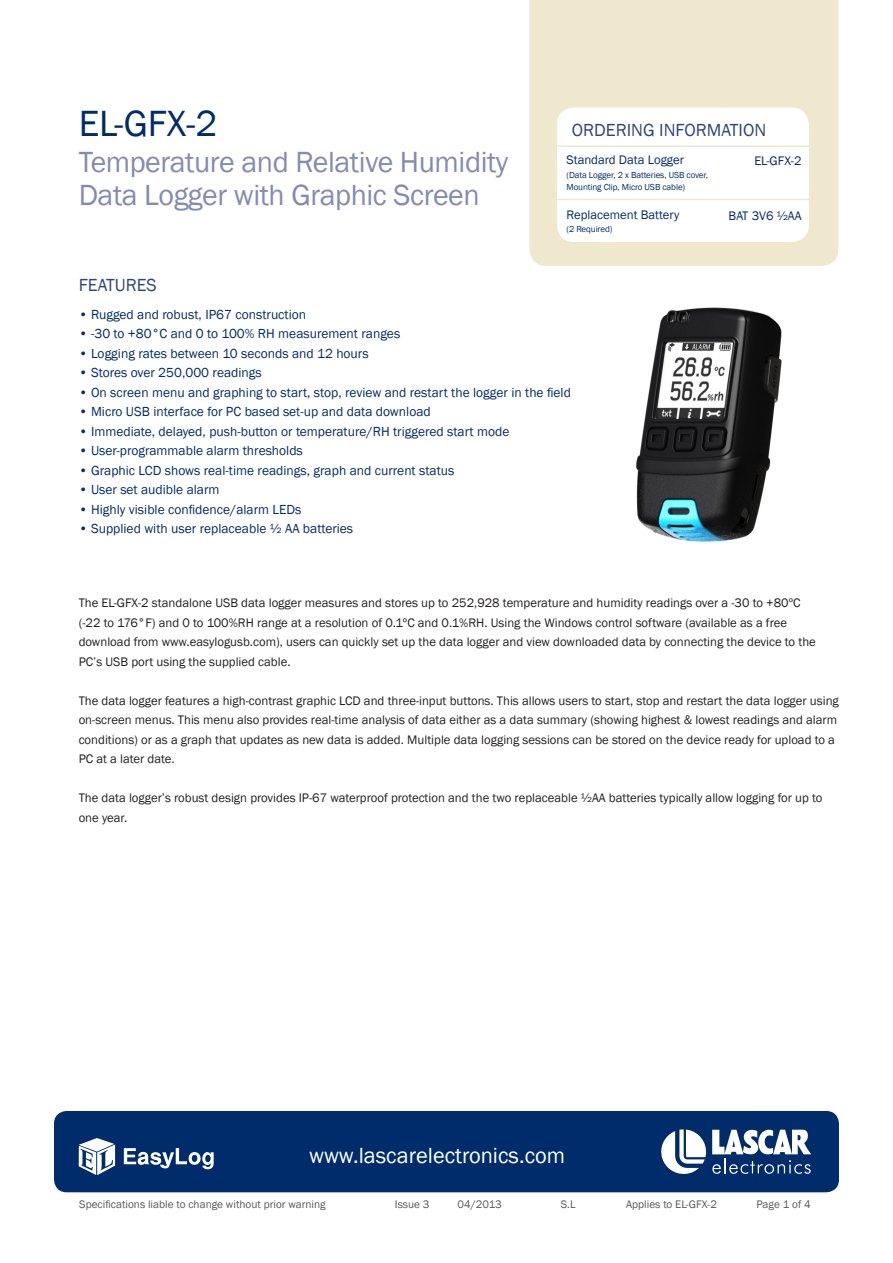
<style>
.page{position:relative;width:893px;height:1263px;background:#fff}
.page>*{position:absolute;margin:0;border:0;box-sizing:border-box;transform-origin:0 0}
.t1{font:37.5px "Franklin Gothic";color:#002c6b}
.t2{font:30px/33px "Franklin Gothic";letter-spacing:-.015em;color:#818cb5}
.t3{font:22.5px "Franklin Gothic";color:#fff}
.t4{font:18px "Franklin Gothic";color:#2c477f}
.t5{font:13.5px "Franklin Gothic";color:#002c6b}
.t6{font:12.75px/19.5px "Franklin Gothic";color:#231f20}
.t7{font:12.75px "Franklin Gothic";color:#002c6b}
.t8{font:11.25px "Franklin Gothic";color:#57585a}
.t9{font:9px "Franklin Gothic";letter-spacing:-.01em;color:#002c6b}
</style>
<div class="page">
<div style="left:54px;top:1111px;width:785px;height:81px;background:#002c6b;border-radius:13px"></div>
<svg style="left:712px;top:1130px;width:99px;height:44px"></svg>
<svg style="left:661px;top:1129px;width:45px;height:45px"></svg>
<svg style="left:124px;top:1148px;width:90px;height:21px"></svg>
<svg style="left:79px;top:1138px;width:36px;height:37px"></svg>
<div style="left:529px;top:0;width:309px;height:266px;background:#efe8cf"></div>
<div style="left:557px;top:108px;width:252px;height:134px;background:#fff;border-radius:17px"></div>
<hr style="left:540px;top:145px;width:274px;height:2px;background:#efe8cf">
<hr style="left:540px;top:199px;width:273px;height:1px;background:#efe8cf">
<img style="left:636px;top:307px;width:146px;height:235px">
<p class="t1" style="left:79px;top:100px;width:140px">EL-GFX-2</p>
<p class="t2" style="left:79px;top:146px;width:431px">Temperature and Relative Humidity<br>Data Logger with Graphic Screen</p>
<p class="t4" style="left:572px;top:119px;width:196px">ORDERING INFORMATION</p>
<p class="t7" style="left:566px;top:152px;width:119px">Standard Data Logger</p>
<p class="t9" style="left:566px;top:169px;width:143px">(Data Logger, 2 x Batteries, USB cover,</p>
<p class="t9" style="left:566px;top:181px;width:120px">Mounting Clip, Micro USB cable)</p>
<p class="t7" style="left:566px;top:206px;width:114px">Replacement Battery</p>
<p class="t9" style="left:566px;top:224px;width:48px">(2 Required)</p>
<p class="t7" style="left:754px;top:153px;width:49px">EL-GFX-2</p>
<p class="t7" style="left:729px;top:207px;width:74px">BAT 3V6 ½AA</p>
<p class="t4" style="left:79px;top:274px;width:80px">FEATURES</p>
<p class="t5" style="left:79px;top:306px;width:229px">• Rugged and robust, IP67 construction</p>
<p class="t5" style="left:79px;top:325px;width:323px">• -30 to +80°C and 0 to 100% RH measurement ranges</p>
<p class="t5" style="left:79px;top:345px;width:292px">• Logging rates between 10 seconds and 12 hours</p>
<p class="t5" style="left:79px;top:364px;width:185px">• Stores over 250,000 readings</p>
<p class="t5" style="left:79px;top:384px;width:494px">• On screen menu and graphing to start, stop, review and restart the logger in the field</p>
<p class="t5" style="left:79px;top:403px;width:354px">• Micro USB interface for PC based set-up and data download</p>
<p class="t5" style="left:79px;top:423px;width:432px">• Immediate, delayed, push-button or temperature/RH triggered start mode</p>
<p class="t5" style="left:79px;top:442px;width:226px">• User-programmable alarm thresholds</p>
<p class="t5" style="left:79px;top:462px;width:377px">• Graphic LCD shows real-time readings, graph and current status</p>
<p class="t5" style="left:79px;top:481px;width:142px">• User set audible alarm</p>
<p class="t5" style="left:79px;top:501px;width:224px">• Highly visible confidence/alarm LEDs</p>
<p class="t5" style="left:79px;top:520px;width:276px">• Supplied with user replaceable ½ AA batteries</p>
<p class="t6" style="left:79px;top:593px;width:723px">The EL-GFX-2 standalone USB data logger measures and stores up to 252,928 temperature and humidity readings over a -30 to +80ºC</p>
<p class="t6" style="left:79px;top:613px;width:739px">(-22 to 176°F) and 0 to 100%RH range at a resolution of 0.1ºC and 0.1%RH. Using the Windows control software (available as a free download from www.easylogusb.com), users can quickly set up the data logger and view downloaded data by connecting the device to the<br>PC’s USB port using the supplied cable.</p>
<p class="t6" style="left:79px;top:691px;width:762px">The data logger features a high-contrast graphic LCD and three-input buttons. This allows users to start, stop and restart the data logger using on-screen menus. This menu also provides real-time analysis of data either as a data summary (showing highest &amp; lowest readings and alarm conditions) or as a graph that updates as new data is added. Multiple data logging sessions can be stored on the device ready for upload to a PC at a later date.</p>
<p class="t6" style="left:79px;top:788px;width:745px">The data logger’s robust design provides IP-67 waterproof protection and the two replaceable ½AA batteries typically allow logging for up to one year.</p>
<p class="t3" style="left:309px;top:1142px;width:258px">www.lascarelectronics.com</p>
<p class="t8" style="left:79px;top:1197px;width:248px">Specifications liable to change without prior warning</p>
<p class="t8" style="left:395px;top:1197px;width:36px">Issue 3</p>
<p class="t8" style="left:458px;top:1197px;width:46px">04/2013</p>
<p class="t8" style="left:561px;top:1197px;width:16px">S.L</p>
<p class="t8" style="left:626px;top:1197px;width:92px">Applies to EL-GFX-2</p>
<p class="t8" style="left:756px;top:1197px;width:56px">Page 1 of 4</p>
</div>
